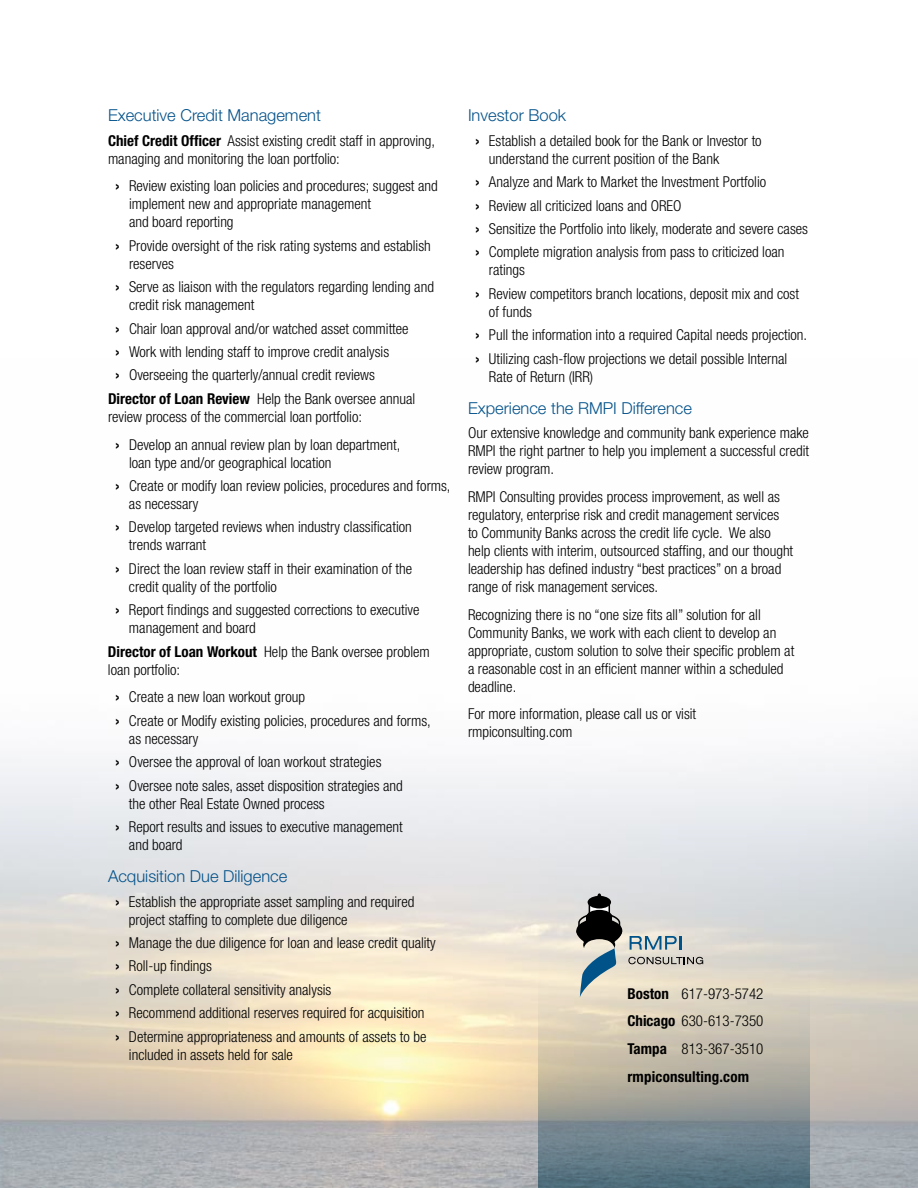
<style>
.page{position:relative;width:918px;height:1188px;background:#fff}
.page>*{position:absolute;margin:0;border:0;box-sizing:border-box;transform-origin:0 0}
.t1{font:300 16.5px "Helvetica Neue";color:#05538b}
.t2{font:300 condensed 15px/18px "Helvetica Neue";color:#000}
.t3{font:700 condensed 15px/27.8px "Helvetica Neue";letter-spacing:.01em;color:#000;text-align:justify}
.s1{font-weight:700}
.s2{font-weight:500;font-stretch:expanded}
.s3{font-weight:300}
</style>
<div class="page">
<svg style="left:538px;top:949px;width:272px;height:239px;background:#aaaca4"></svg>
<svg style="left:576px;top:893px;width:46px;height:104px;background:#8c9392"></svg>
<div style="left:586px;top:916px;width:26px;height:7px;background:#000"></div>
<svg style="left:628px;top:957px;width:75px;height:7px"></svg>
<svg style="left:630px;top:936px;width:52px;height:14px"></svg>
<p class="t1" style="left:108px;top:105px;width:215px">Executive Credit Management</p>
<p class="t2" style="left:108px;top:131px;width:329px"><span class="s1">Chief Credit Officer</span> Assist existing credit staff in approving, managing and monitoring the loan portfolio:</p>
<p class="t2" style="left:129px;top:177px;width:310px;text-indent:-14px"><span class="s2">›</span> Review existing loan policies and procedures; suggest and implement new and appropriate management<br>and board reporting</p>
<p class="t2" style="left:129px;top:236px;width:303px;text-indent:-14px"><span class="s2">›</span> Provide oversight of the risk rating systems and establish reserves</p>
<p class="t2" style="left:129px;top:278px;width:307px;text-indent:-14px"><span class="s2">›</span> Serve as liaison with the regulators regarding lending and credit risk management</p>
<p class="t2" style="left:115px;top:319px;width:295px"><span class="s2">›</span> Chair loan approval and/or watched asset committee</p>
<p class="t2" style="left:115px;top:343px;width:276px"><span class="s2">›</span> Work with lending staff to improve credit analysis</p>
<p class="t2" style="left:115px;top:366px;width:262px"><span class="s2">›</span> Overseeing the quarterly/annual credit reviews</p>
<p class="t2" style="left:108px;top:389px;width:309px"><span class="s1">Director of Loan Review</span> Help the Bank oversee annual</p>
<p class="t2" style="left:115px;top:403px;width:287px;line-height:27.8px;text-indent:-7px">review process of the commercial loan portfolio:<br><span class="s2">›</span> Develop an annual review plan by loan department,</p>
<p class="t2" style="left:115px;top:450px;width:337px;line-height:23.4px;text-indent:14px">loan type and/or geographical location<br><span class="s2">›</span> Create or modify loan review policies, procedures and forms,</p>
<p class="t2" style="left:115px;top:492px;width:299px;line-height:23.4px;text-indent:14px">as necessary<br><span class="s2">›</span> Develop targeted reviews when industry classification</p>
<p class="t2" style="left:115px;top:533px;width:299px;line-height:23.4px;text-indent:14px">trends warrant<br><span class="s2">›</span> Direct the loan review staff in their examination of the</p>
<p class="t2" style="left:115px;top:575px;width:306px;line-height:23.4px;text-indent:14px">credit quality of the portfolio<br><span class="s2">›</span> Report findings and suggested corrections to executive</p>
<p class="t2" style="left:108px;top:616px;width:323px;line-height:23.4px;text-indent:21px">management and board<br><span class="s1">Director of Loan Workout</span> Help the Bank oversee problem</p>
<p class="t2" style="left:115px;top:655px;width:192px;line-height:27.8px;text-indent:-7px">loan portfolio:<br><span class="s2">›</span> Create a new loan workout group</p>
<p class="t2" style="left:129px;top:711px;width:303px;text-indent:-14px"><span class="s2">›</span> Create or Modify existing policies, procedures and forms, as necessary</p>
<p class="t2" style="left:115px;top:750px;width:290px;line-height:23.4px"><span class="s2">›</span> Oversee the approval of loan workout strategies<br><span class="s2">›</span> Oversee note sales, asset disposition strategies and</p>
<p class="t2" style="left:115px;top:791px;width:290px;line-height:23.4px;text-indent:14px">the other Real Estate Owned process<br><span class="s2">›</span> Report results and issues to executive management</p>
<p class="t2" style="left:129px;top:836px;width:55px">and board</p>
<p class="t1" style="left:108px;top:866px;width:181px">Acquisition Due Diligence</p>
<p class="t2" style="left:129px;top:892px;width:287px;text-indent:-14px"><span class="s2">›</span> Establish the appropriate asset sampling and required project staffing to complete due diligence</p>
<p class="t2" style="left:115px;top:931px;width:323px;line-height:23.4px"><span class="s2">›</span> Manage the due diligence for loan and lease credit quality <span class="s2">›</span> Roll-up findings<br><span class="s2">›</span> Complete collateral sensitivity analysis<br><span class="s2">›</span> Recommend additional reserves required for acquisition<br><span class="s2">›</span> Determine appropriateness and amounts of assets to be</p>
<p class="t2" style="left:129px;top:1045px;width:166px">included in assets held for sale</p>
<p class="t1" style="left:468px;top:105px;width:100px">Investor Book</p>
<p class="t2" style="left:489px;top:131px;width:274px;text-indent:-14px"><span class="s2">›</span> Establish a detailed book for the Bank or Investor to understand the current position of the Bank</p>
<p class="t2" style="left:475px;top:170px;width:335px;line-height:23.4px"><span class="s2">›</span> Analyze and Mark to Market the Investment Portfolio<br><span class="s2">›</span> Review all criticized loans and OREO<br><span class="s2">›</span> Sensitize the Portfolio into likely, moderate and severe cases <span class="s2">›</span> Complete migration analysis from pass to criticized loan</p>
<p class="t2" style="left:475px;top:258px;width:326px;line-height:23.4px;text-indent:14px">ratings<br><span class="s2">›</span> Review competitors branch locations, deposit mix and cost</p>
<p class="t2" style="left:475px;top:300px;width:334px;line-height:23.4px;text-indent:14px">of funds<br><span class="s2">›</span> Pull the information into a required Capital needs projection. <span class="s2">›</span> Utilizing cash-flow projections we detail possible Internal</p>
<p class="t2" style="left:489px;top:367px;width:106px">Rate of Return (IRR)</p>
<p class="t1" style="left:468px;top:398px;width:226px">Experience the RMPI Difference</p>
<p class="t2" style="left:468px;top:424px;width:343px;text-align:justify">Our extensive knowledge and community bank experience make RMPI the right partner to help you implement a successful credit review program.</p>
<p class="t2" style="left:468px;top:488px;width:327px">RMPI Consulting provides process improvement, as well as regulatory, enterprise risk and credit management services<br>to Community Banks across the credit life cycle. We also help clients with interim, outsourced staffing, and our thought leadership has defined industry “best practices” on a broad range of risk management services.</p>
<p class="t2" style="left:468px;top:605px;width:328px">Recognizing there is no “one size fits all” solution for all Community Banks, we work with each client to develop an appropriate, custom solution to solve their specific problem at a reasonable cost in an efficient manner within a scheduled deadline.</p>
<p class="t2" style="left:468px;top:705px;width:230px">For more information, please call us or visit rmpiconsulting.com</p>
<p class="t3" style="left:628px;top:979px;width:137px">Boston <span class="s3">617-973-5742<br></span>Chicago <span class="s3">630-613-7350<br></span>Tampa <span class="s3">813-367-3510 </span>rmpiconsulting.com</p>
</div>
